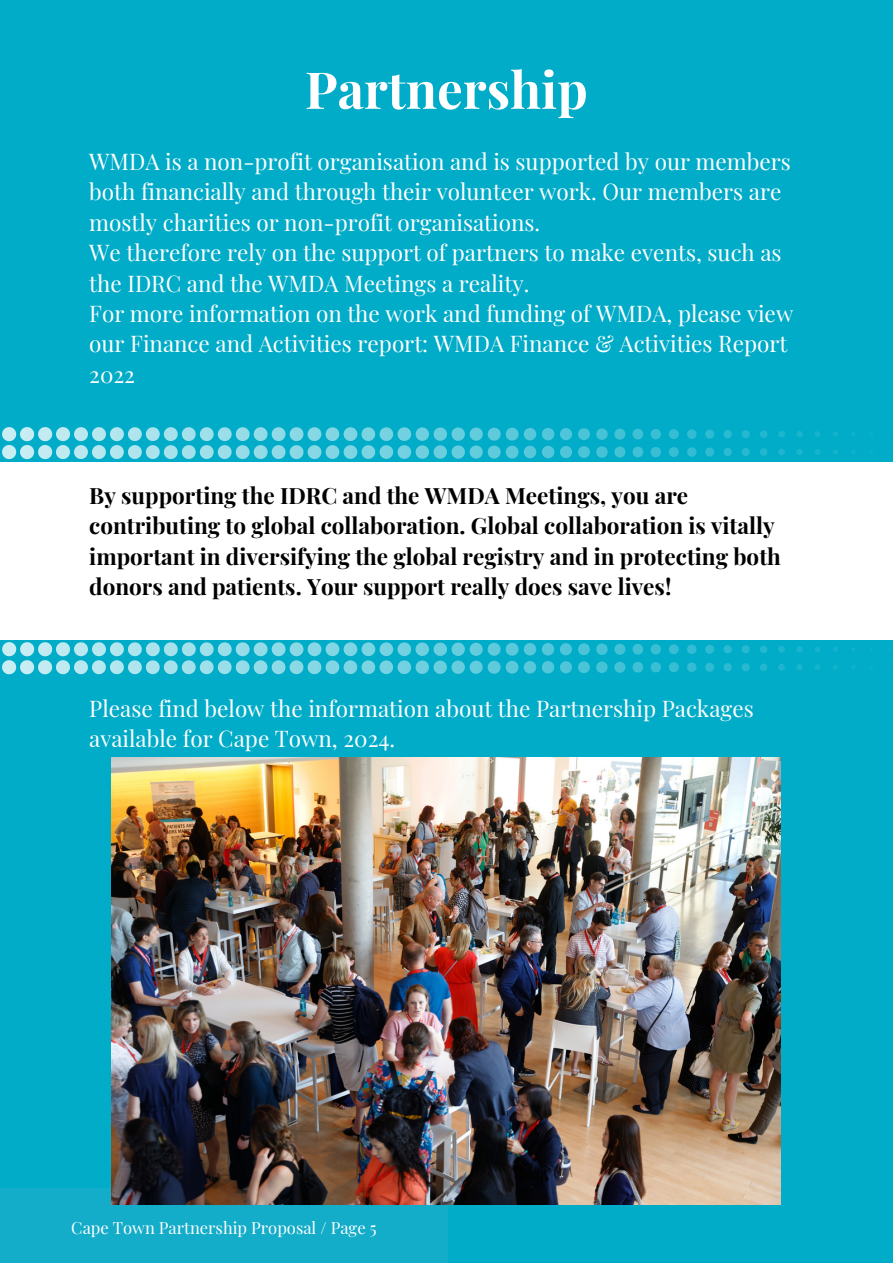
<style>
.page{position:relative;width:893px;height:1264px;background:#fff}
.page>*{position:absolute;margin:0;border:0;box-sizing:border-box;transform-origin:0 0}
.t1{font:700 51px "Playfair Display";color:#fff}
.t2{font:22.5px/30.3px "Playfair Display";color:#fff}
.t3{font:700 22.5px/30.3px "Playfair Display";color:#000}
.t4{font:16.5px "Playfair Display";color:#fff}
</style>
<div class="page">
<div style="left:0;top:0;width:892px;height:1262px;background:#00acc8"></div>
<svg style="left:2px;top:427px;width:889px;height:247px"></svg>
<div style="left:0;top:461px;width:892px;height:178px;background:#fff"></div>
<div style="left:0;top:1188px;width:447px;height:74px;background:#13acc9"></div>
<img style="left:112px;top:758px;width:668px;height:446px">
<p class="t1" style="left:305px;top:54px;width:284px">Partnership</p>
<p class="t2" style="left:89px;top:146px;width:703px">WMDA is a non-profit organisation and is supported by our members both financially and through their volunteer work. Our members are mostly charities or non-profit organisations.</p>
<p class="t2" style="left:89px;top:237px;width:693px">We therefore rely on the support of partners to make events, such as the IDRC and the WMDA Meetings a reality.</p>
<p class="t2" style="left:89px;top:297px;width:705px">For more information on the work and funding of WMDA, please view our Finance and Activities report: WMDA Finance &amp; Activities Report<br>2022</p>
<p class="t3" style="left:89px;top:479px;width:693px">By supporting the IDRC and the WMDA Meetings, you are contributing to global collaboration. Global collaboration is vitally important in diversifying the global registry and in protecting both donors and patients. Your support really does save lives!</p>
<p class="t2" style="left:89px;top:692px;width:666px">Please find below the information about the Partnership Packages available for Cape Town, 2024.</p>
<p class="t4" style="left:71px;top:1215px;width:307px">Cape Town Partnership Proposal / Page 5</p>
</div>
